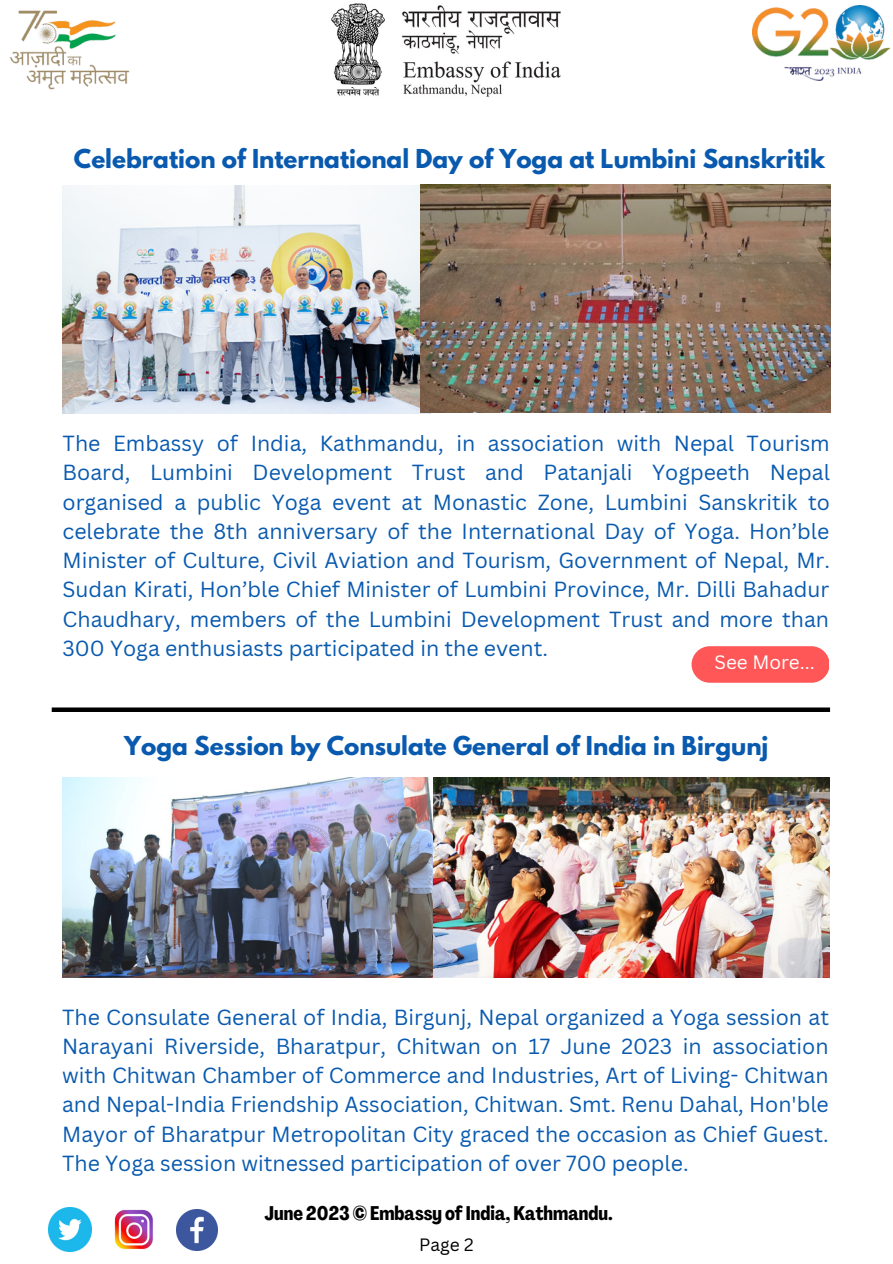
<style>
.page{position:relative;width:893px;height:1264px;background:#fff}
.page>*{position:absolute;margin:0;border:0;box-sizing:border-box;transform-origin:0 0}
.t1{font:700 23.1px "League Spartan";color:#095aaf}
.t2{font:21.3px/29.2px "Canva Sans";color:#095aaf;text-align:justify}
.t3{font:700 19.5px "Agrandir Tight";color:#000}
.t4{font:18.9px "Canva Sans";color:#fff}
.t5{font:17.4px "Canva Sans";color:#000}
</style>
<div class="page">
<img style="left:48px;top:1207px;width:44px;height:44px">
<img style="left:114px;top:1209px;width:39px;height:40px">
<img style="left:176px;top:1209px;width:42px;height:41px">
<img style="left:331px;top:3px;width:230px;height:94px">
<img style="left:753px;top:6px;width:138px;height:74px">
<img style="left:9px;top:10px;width:121px;height:80px">
<div style="left:52px;top:707px;width:778px;height:5px;background:#000"></div>
<img style="left:63px;top:186px;width:367px;height:227px">
<img style="left:62px;top:777px;width:767px;height:200px">
<img style="left:421px;top:184px;width:409px;height:228px">
<div style="left:691px;top:646px;width:138px;height:36px;background:#ff5757;border-radius:18px"></div>
<p class="t1" style="left:74px;top:147px;width:752px">Celebration of International Day of Yoga at Lumbini Sanskritik</p>
<p class="t2" style="left:63px;top:428px;width:769px">The Embassy of India, Kathmandu, in association with Nepal Tourism Board, Lumbini Development Trust and Patanjali Yogpeeth Nepal organised a public Yoga event at Monastic Zone, Lumbini Sanskritik to celebrate the 8th anniversary of the International Day of Yoga. Hon’ble Minister of Culture, Civil Aviation and Tourism, Government of Nepal, Mr.<br>Sudan Kirati, Hon’ble Chief Minister of Lumbini Province, Mr. Dilli Bahadur Chaudhary, members of the Lumbini Development Trust and more than 300 Yoga enthusiasts participated in the event.</p>
<p class="t4" style="left:714px;top:648px;width:102px">See More...</p>
<p class="t1" style="left:124px;top:734px;width:645px">Yoga Session by Consulate General of India in Birgunj</p>
<p class="t2" style="left:62px;top:1001px;width:768px">The Consulate General of India, Birgunj, Nepal organized a Yoga session at Narayani Riverside, Bharatpur, Chitwan on 17 June 2023 in association with Chitwan Chamber of Commerce and Industries, Art of Living- Chitwan and Nepal-India Friendship Association, Chitwan. Smt. Renu Dahal, Hon'ble Mayor of Bharatpur Metropolitan City graced the occasion as Chief Guest.<br>The Yoga session witnessed participation of over 700 people.</p>
<p class="t3" style="left:264px;top:1205px;width:349px">June 2023 © Embassy of India,Kathmandu.</p>
<p class="t5" style="left:419px;top:1232px;width:56px">Page 2</p>
</div>
